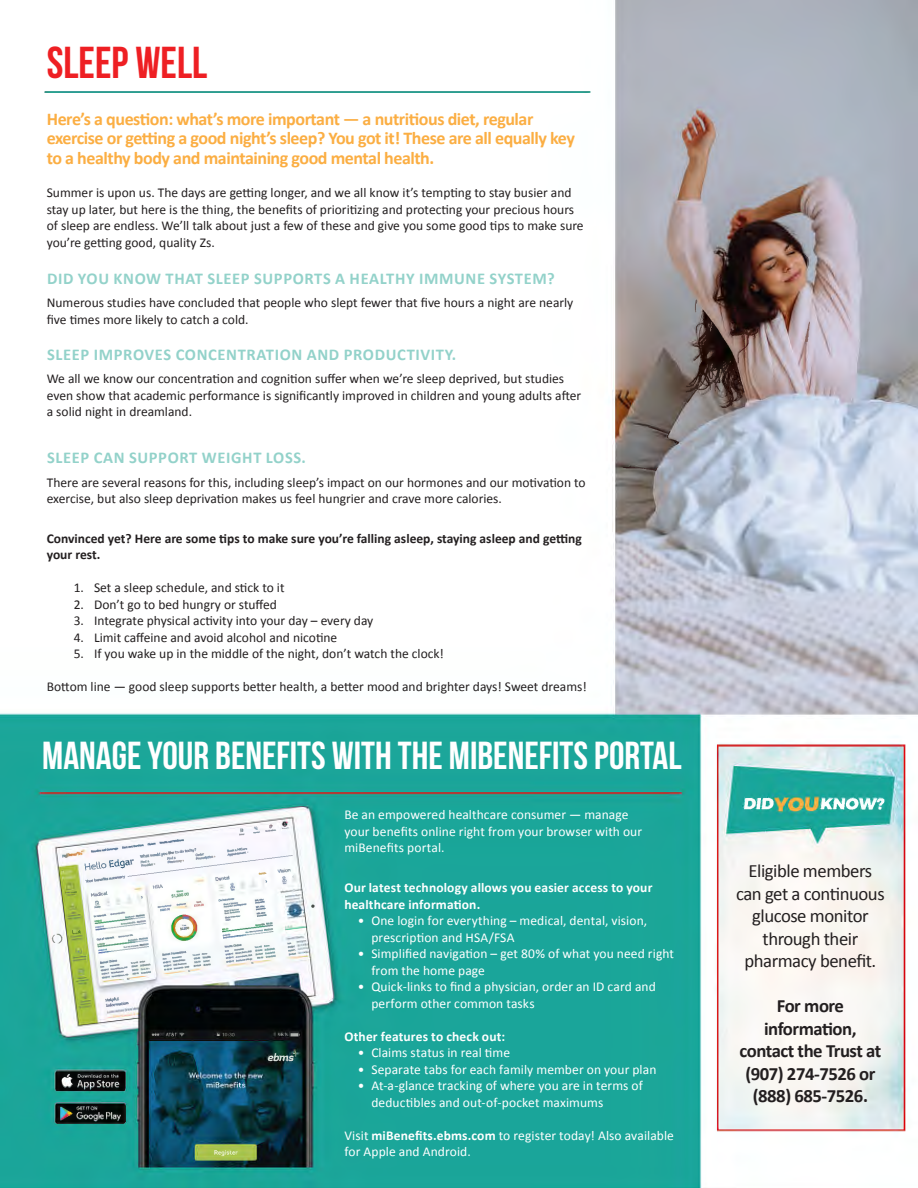
<style>
.page{position:relative;width:918px;height:1188px;background:#fff}
.page>*{position:absolute;margin:0;border:0;box-sizing:border-box;transform-origin:0 0}
.t1{font:700 44.7px "Bebas Neue";color:#ee1f23}
.t2{font:700 39px "Bebas Neue";color:#fff}
.t3{font:18.75px/22.5px "Calibri";letter-spacing:-.025em;color:#231f20;text-align:center}
.t4{font:700 18.75px/22.5px "Calibri";letter-spacing:-.025em;color:#231f20;text-align:center}
.t5{font:700 18px/19.5px "Calibri";letter-spacing:-.025em;color:#fbae43}
.t6{font:700 16.5px "Calibri";letter-spacing:.04em;color:#93d2ca}
.t7{font:13.5px/16.5px "Calibri";color:#231f20}
.t8{font:13.5px/16.5px "Calibri";letter-spacing:.005em;color:#fff}
.t9{font:700 13.5px/16.5px "Calibri";letter-spacing:.01em;color:#fff}
.t10{font:700 13.5px/16.5px "Calibri";color:#231f20}
.s1{font-weight:700}
</style>
<div class="page">
<img style="left:0;top:0;width:918px;height:1188px">
<p class="t1" style="left:47px;top:38px;width:162px">SLEEP WELL</p>
<p class="t5" style="left:47px;top:108px;width:530px">Here’s a question: what’s more important — a nutritious diet, regular exercise or getting a good night’s sleep? You got it! These are all equally key to a healthy body and maintaining good mental health.</p>
<p class="t7" style="left:47px;top:184px;width:538px">Summer is upon us. The days are getting longer, and we all know it’s tempting to stay busier and stay up later, but here is the thing, the benefits of prioritizing and protecting your precious hours of sleep are endless. We’ll talk about just a few of these and give you some good tips to make sure you’re getting good, quality Zs.</p>
<p class="t6" style="left:47px;top:267px;width:509px">DID YOU KNOW THAT SLEEP SUPPORTS A HEALTHY IMMUNE SYSTEM?</p>
<p class="t7" style="left:47px;top:294px;width:528px">Numerous studies have concluded that people who slept fewer that five hours a night are nearly five times more likely to catch a cold.</p>
<p class="t6" style="left:47px;top:343px;width:411px">SLEEP IMPROVES CONCENTRATION AND PRODUCTIVITY.</p>
<p class="t7" style="left:47px;top:370px;width:536px">We all we know our concentration and cognition suffer when we’re sleep deprived, but studies even show that academic performance is significantly improved in children and young adults after a solid night in dreamland.</p>
<p class="t6" style="left:47px;top:446px;width:260px">SLEEP CAN SUPPORT WEIGHT LOSS.</p>
<p class="t7" style="left:47px;top:474px;width:540px">There are several reasons for this, including sleep’s impact on our hormones and our motivation to exercise, but also sleep deprivation makes us feel hungrier and crave more calories.</p>
<p class="t10" style="left:47px;top:530px;width:536px">Convinced yet? Here are some tips to make sure you’re falling asleep, staying asleep and getting your rest.</p>
<p class="t7" style="left:74px;top:579px;width:212px">1. Set a sleep schedule, and stick to it</p>
<p class="t7" style="left:74px;top:596px;width:205px">2. Don’t go to bed hungry or stuffed</p>
<p class="t7" style="left:74px;top:612px;width:301px">3. Integrate physical activity into your day – every day</p>
<p class="t7" style="left:74px;top:629px;width:265px">4. Limit caffeine and avoid alcohol and nicotine</p>
<p class="t7" style="left:74px;top:645px;width:372px">5. If you wake up in the middle of the night, don’t watch the clock!</p>
<p class="t7" style="left:47px;top:678px;width:542px">Bottom line — good sleep supports better health, a better mood and brighter days! Sweet dreams!</p>
<p class="t2" style="left:42px;top:735px;width:641px">MANAGE YOUR BENEFITS WITH THE MIBENEFITS PORTAL</p>
<p class="t8" style="left:344px;top:806px;width:299px">Be an empowered healthcare consumer — manage your benefits online right from your browser with our miBenefits portal.</p>
<p class="t9" style="left:344px;top:879px;width:310px">Our latest technology allows you easier access to your healthcare information.</p>
<p class="t8" style="left:371px;top:912px;width:277px;text-indent:-14px">• One login for everything – medical, dental, vision, prescription and HSA/FSA</p>
<p class="t8" style="left:371px;top:945px;width:304px;text-indent:-14px">• Simplified navigation – get 80% of what you need right from the home page</p>
<p class="t8" style="left:371px;top:978px;width:286px;text-indent:-14px">• Quick-links to find a physician, order an ID card and perform other common tasks</p>
<p class="t9" style="left:344px;top:1027px;width:162px">Other features to check out:</p>
<p class="t8" style="left:358px;top:1044px;width:154px">• Claims status in real time</p>
<p class="t8" style="left:358px;top:1061px;width:300px">• Separate tabs for each family member on your plan</p>
<p class="t8" style="left:371px;top:1077px;width:273px;text-indent:-14px">• At-a-glance tracking of where you are in terms of deductibles and out-of-pocket maximums</p>
<p class="t8" style="left:344px;top:1127px;width:331px">Visit <span class="s1">miBenefits.ebms.com</span> to register today! Also available for Apple and Android.</p>
<p class="t3" style="left:736px;top:859px;width:150px">Eligible members can get a continuous glucose monitor through their pharmacy benefit.</p>
<p class="t4" style="left:740px;top:994px;width:143px">For more information, contact the Trust at (907) 274-7526 or</p>
<p class="t4" style="left:753px;top:1084px;width:117px">(888) 685-7526.</p>
</div>
